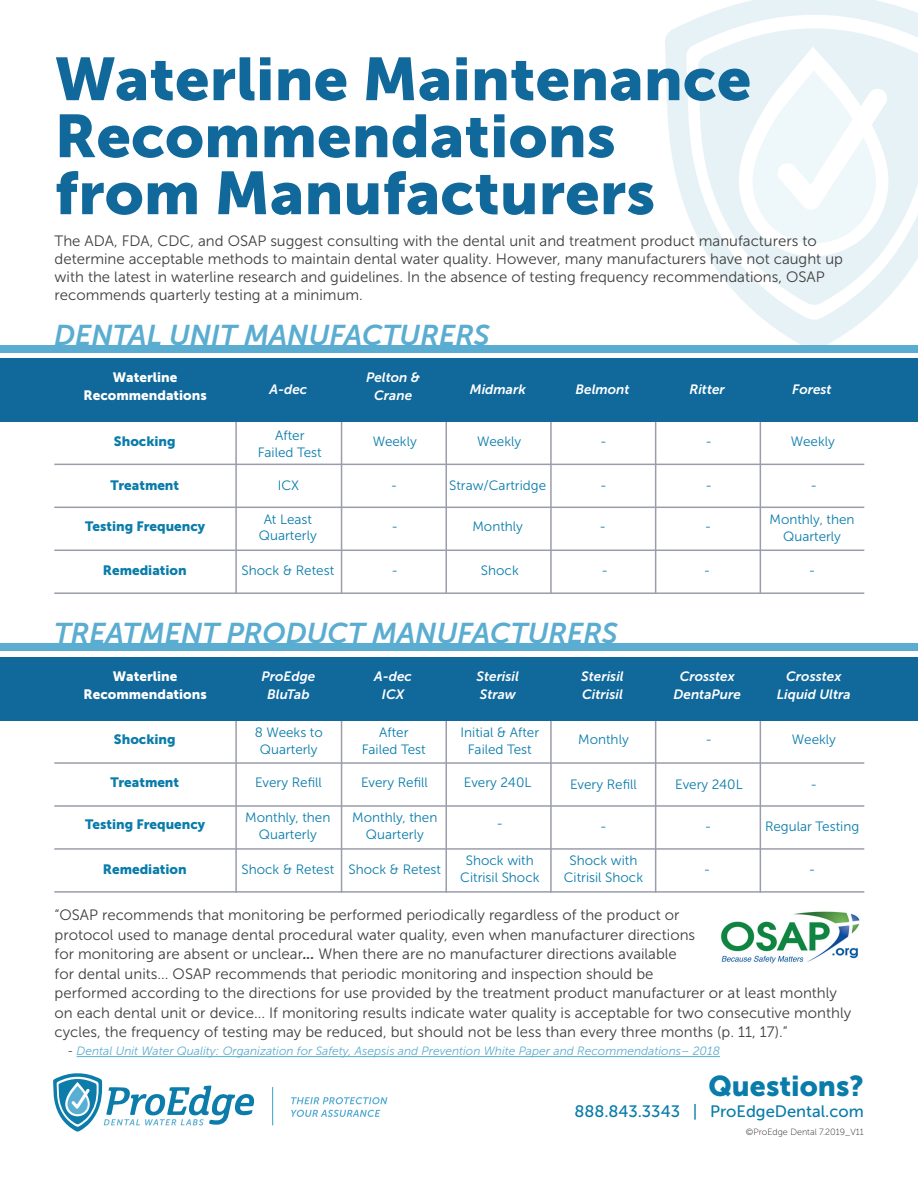
<style>
.page{position:relative;width:918px;height:1188px;background:#fff}
.page>*{position:absolute;margin:0;border:0;box-sizing:border-box;transform-origin:0 0}
.t1{font:60px "Museo Sans 900";color:#10689b}
.t2{font:italic 28.5px "Museo Sans 700";color:#5aadd1}
.t3{font:28.5px "Museo Sans 900";color:#097caa}
.t4{font:16.5px "Museo Sans 500";color:#097caa}
.t5{font:15px/19.5px "Museo Sans 300";color:#3e3e3e}
.t6{font:13.5px/16.5px "Museo Sans 300";color:#097caa;text-align:center}
.t7{font:italic 13.5px "Museo Sans 700";color:#fff}
.t8{font:13.5px "Museo Sans 900";color:#097caa}
.t9{font:13.5px "Museo Sans 900";color:#fff}
.t10{font:italic 12px "Museo Sans 300";color:#5aadd1}
.t11{font:9px "Museo Sans 100";color:#231f20}
.s1{font-family:"Museo Sans 700";font-style:italic}
.s2{font-style:normal;color:#3e3e3e}
</style>
<div class="page">
<svg style="left:665px;top:0;width:224px;height:345px"></svg>
<svg style="left:686px;top:4px;width:232px;height:317px;fill:#eaf4f7"></svg>
<svg style="left:698px;top:19px;width:220px;height:287px;fill:#e7f2f6"></svg>
<svg style="left:736px;top:47px;width:162px;height:217px"></svg>
<svg style="left:53px;top:1073px;width:201px;height:59px"></svg>
<svg style="left:291px;top:1097px;width:96px;height:7px"></svg>
<svg style="left:291px;top:1110px;width:89px;height:7px"></svg>
<hr style="left:272px;top:1087px;width:1px;height:38px;background:#57add4">
<hr style="left:446px;top:372px;width:1px;height:222px;background:#9a9dab">
<hr style="left:550px;top:372px;width:2px;height:222px;background:#9a9dab">
<hr style="left:655px;top:372px;width:1px;height:222px;background:#9a9dab">
<hr style="left:760px;top:372px;width:1px;height:222px;background:#9a9dab">
<hr style="left:235px;top:372px;width:2px;height:222px;background:#9a9dab">
<hr style="left:341px;top:372px;width:1px;height:222px;background:#9a9dab">
<div style="left:0;top:358px;width:918px;height:64px;background:#10689b"></div>
<div style="left:0;top:345px;width:918px;height:8px;background:#5aadd1"></div>
<hr style="left:54px;top:464px;width:810px;height:1px;background:#9a9dab">
<hr style="left:54px;top:507px;width:810px;height:1px;background:#9a9dab">
<hr style="left:54px;top:550px;width:810px;height:1px;background:#9a9dab">
<hr style="left:54px;top:592px;width:810px;height:2px;background:#9a9dab">
<hr style="left:77px;top:1056px;width:643px;height:1px;background:#5aadd1">
<img style="left:721px;top:911px;width:139px;height:53px">
<hr style="left:235px;top:671px;width:2px;height:222px;background:#9a9dab">
<hr style="left:341px;top:671px;width:1px;height:222px;background:#9a9dab">
<hr style="left:446px;top:671px;width:1px;height:222px;background:#9a9dab">
<hr style="left:550px;top:671px;width:2px;height:222px;background:#9a9dab">
<hr style="left:655px;top:671px;width:1px;height:222px;background:#9a9dab">
<hr style="left:760px;top:671px;width:1px;height:222px;background:#9a9dab">
<div style="left:0;top:657px;width:918px;height:64px;background:#10689b"></div>
<div style="left:0;top:643px;width:918px;height:8px;background:#5aadd1"></div>
<hr style="left:54px;top:762px;width:810px;height:2px;background:#9a9dab">
<hr style="left:54px;top:805px;width:810px;height:2px;background:#9a9dab">
<hr style="left:54px;top:848px;width:810px;height:2px;background:#9a9dab">
<hr style="left:54px;top:891px;width:810px;height:2px;background:#9a9dab">
<p class="t1" style="left:55px;top:45px;width:698px">Waterline Maintenance</p>
<p class="t1" style="left:55px;top:102px;width:563px">Recommendations</p>
<p class="t1" style="left:55px;top:159px;width:602px">from Manufacturers</p>
<p class="t5" style="left:55px;top:232px;width:790px;line-height:18px">The ADA, FDA, CDC, and OSAP suggest consulting with the dental unit and treatment product manufacturers to determine acceptable methods to maintain dental water quality. However, many manufacturers have not caught up with the latest in waterline research and guidelines. In the absence of testing frequency recommendations, OSAP recommends quarterly testing at a minimum.</p>
<p class="t2" style="left:54px;top:319px;width:437px">DENTAL UNIT MANUFACTURERS</p>
<p class="t9" style="left:113px;top:370px;width:66px">Waterline</p>
<p class="t9" style="left:84px;top:388px;width:125px">Recommendations</p>
<p class="t8" style="left:114px;top:433px;width:63px">Shocking</p>
<p class="t8" style="left:110px;top:478px;width:70px">Treatment</p>
<p class="t8" style="left:85px;top:518px;width:122px">Testing Frequency</p>
<p class="t8" style="left:103px;top:563px;width:85px">Remediation</p>
<p class="t7" style="left:366px;top:370px;width:55px">Pelton &amp;</p>
<p class="t7" style="left:374px;top:388px;width:39px">Crane</p>
<p class="t7" style="left:270px;top:382px;width:39px">A-dec</p>
<p class="t7" style="left:470px;top:382px;width:58px">Midmark</p>
<p class="t7" style="left:576px;top:382px;width:56px">Belmont</p>
<p class="t7" style="left:690px;top:382px;width:37px">Ritter</p>
<p class="t7" style="left:792px;top:382px;width:41px">Forest</p>
<p class="t6" style="left:275px;top:427px;width:31px">After</p>
<p class="t6" style="left:258px;top:444px;width:65px">Failed Test</p>
<p class="t6" style="left:373px;top:433px;width:46px">Weekly</p>
<p class="t6" style="left:477px;top:433px;width:46px">Weekly</p>
<p class="t6" style="left:600px;top:433px;width:8px">-</p>
<p class="t6" style="left:706px;top:433px;width:8px">-</p>
<p class="t6" style="left:791px;top:433px;width:46px">Weekly</p>
<p class="t6" style="left:278px;top:477px;width:23px">ICX</p>
<p class="t6" style="left:391px;top:477px;width:8px">-</p>
<p class="t6" style="left:449px;top:477px;width:99px">Straw/Cartridge</p>
<p class="t6" style="left:600px;top:477px;width:8px">-</p>
<p class="t6" style="left:811px;top:477px;width:8px">-</p>
<p class="t6" style="left:706px;top:477px;width:8px">-</p>
<p class="t6" style="left:264px;top:511px;width:50px">At Least</p>
<p class="t6" style="left:259px;top:527px;width:59px">Quarterly</p>
<p class="t6" style="left:472px;top:518px;width:52px">Monthly</p>
<p class="t6" style="left:392px;top:518px;width:8px">-</p>
<p class="t6" style="left:599px;top:518px;width:8px">-</p>
<p class="t6" style="left:705px;top:518px;width:8px">-</p>
<p class="t6" style="left:770px;top:512px;width:87px">Monthly, then<br>Quarterly</p>
<p class="t6" style="left:242px;top:562px;width:94px">Shock &amp; Retest</p>
<p class="t6" style="left:392px;top:562px;width:8px">-</p>
<p class="t6" style="left:481px;top:562px;width:39px">Shock</p>
<p class="t6" style="left:602px;top:562px;width:8px">-</p>
<p class="t6" style="left:704px;top:562px;width:8px">-</p>
<p class="t6" style="left:809px;top:562px;width:8px">-</p>
<p class="t2" style="left:54px;top:618px;width:565px">TREATMENT PRODUCT MANUFACTURERS</p>
<p class="t9" style="left:113px;top:668px;width:66px">Waterline</p>
<p class="t9" style="left:84px;top:686px;width:125px">Recommendations</p>
<p class="t7" style="left:262px;top:669px;width:55px">ProEdge</p>
<p class="t7" style="left:267px;top:687px;width:44px">BluTab</p>
<p class="t7" style="left:374px;top:669px;width:39px">A-dec</p>
<p class="t7" style="left:382px;top:687px;width:24px">ICX</p>
<p class="t7" style="left:477px;top:669px;width:44px">Sterisil</p>
<p class="t7" style="left:480px;top:687px;width:38px">Straw</p>
<p class="t7" style="left:581px;top:669px;width:44px">Sterisil</p>
<p class="t7" style="left:582px;top:687px;width:42px">Citrisil</p>
<p class="t7" style="left:680px;top:669px;width:57px">Crosstex</p>
<p class="t7" style="left:674px;top:687px;width:69px">DentaPure</p>
<p class="t7" style="left:786px;top:669px;width:57px">Crosstex</p>
<p class="t7" style="left:777px;top:687px;width:75px">Liquid Ultra</p>
<p class="t8" style="left:114px;top:732px;width:63px">Shocking</p>
<p class="t8" style="left:110px;top:775px;width:70px">Treatment</p>
<p class="t8" style="left:85px;top:817px;width:122px">Testing Frequency</p>
<p class="t8" style="left:103px;top:862px;width:85px">Remediation</p>
<p class="t6" style="left:255px;top:724px;width:70px">8 Weeks to</p>
<p class="t6" style="left:260px;top:741px;width:59px">Quarterly</p>
<p class="t6" style="left:379px;top:724px;width:31px">After</p>
<p class="t6" style="left:362px;top:741px;width:65px">Failed Test</p>
<p class="t6" style="left:461px;top:725px;width:80px">Initial &amp; After<br>Failed Test</p>
<p class="t6" style="left:578px;top:731px;width:52px">Monthly</p>
<p class="t6" style="left:706px;top:731px;width:8px">-</p>
<p class="t6" style="left:792px;top:731px;width:46px">Weekly</p>
<p class="t6" style="left:464px;top:775px;width:69px">Every 240L</p>
<p class="t6" style="left:675px;top:776px;width:69px">Every 240L</p>
<p class="t6" style="left:255px;top:775px;width:68px">Every Refill</p>
<p class="t6" style="left:361px;top:775px;width:68px">Every Refill</p>
<p class="t6" style="left:570px;top:776px;width:68px">Every Refill</p>
<p class="t6" style="left:600px;top:818px;width:8px">-</p>
<p class="t6" style="left:811px;top:776px;width:8px">-</p>
<p class="t6" style="left:245px;top:810px;width:87px">Monthly, then<br>Quarterly</p>
<p class="t6" style="left:352px;top:810px;width:87px">Monthly, then<br>Quarterly</p>
<p class="t6" style="left:705px;top:818px;width:8px">-</p>
<p class="t6" style="left:765px;top:818px;width:96px">Regular Testing</p>
<p class="t6" style="left:497px;top:815px;width:8px">-</p>
<p class="t6" style="left:242px;top:861px;width:94px">Shock &amp; Retest</p>
<p class="t6" style="left:349px;top:861px;width:94px">Shock &amp; Retest</p>
<p class="t6" style="left:466px;top:853px;width:69px">Shock with</p>
<p class="t6" style="left:460px;top:869px;width:81px">Citrisil Shock</p>
<p class="t6" style="left:569px;top:853px;width:69px">Shock with</p>
<p class="t6" style="left:564px;top:869px;width:81px">Citrisil Shock</p>
<p class="t6" style="left:704px;top:861px;width:8px">-</p>
<p class="t6" style="left:809px;top:861px;width:8px">-</p>
<p class="t5" style="left:55px;top:906px;width:798px">“OSAP recommends that monitoring be performed periodically regardless of the product or<br>protocol used to manage dental procedural water quality, even when manufacturer directions<br>for monitoring are absent or unclear<span class="s1">...</span> When there are no manufacturer directions available<br>for dental units... OSAP recommends that periodic monitoring and inspection should be<br>performed according to the directions for use provided by the treatment product manufacturer or at least monthly on each dental unit or device... If monitoring results indicate water quality is acceptable for two consecutive monthly cycles, the frequency of testing may be reduced, but should not be less than every three months (p. 11, 17).”</p>
<p class="t10" style="left:68px;top:1045px;width:654px"><span class="s2">-</span> Dental Unit Water Quality: Organization for Safety, Asepsis and Prevention White Paper and Recommendations– 2018</p>
<p class="t3" style="left:708px;top:1070px;width:157px">Questions?</p>
<p class="t4" style="left:575px;top:1102px;width:291px">888.843.3343 | ProEdgeDental.com</p>
<p class="t11" style="left:746px;top:1127px;width:119px">©ProEdge Dental 7.2019_V11</p>
</div>
